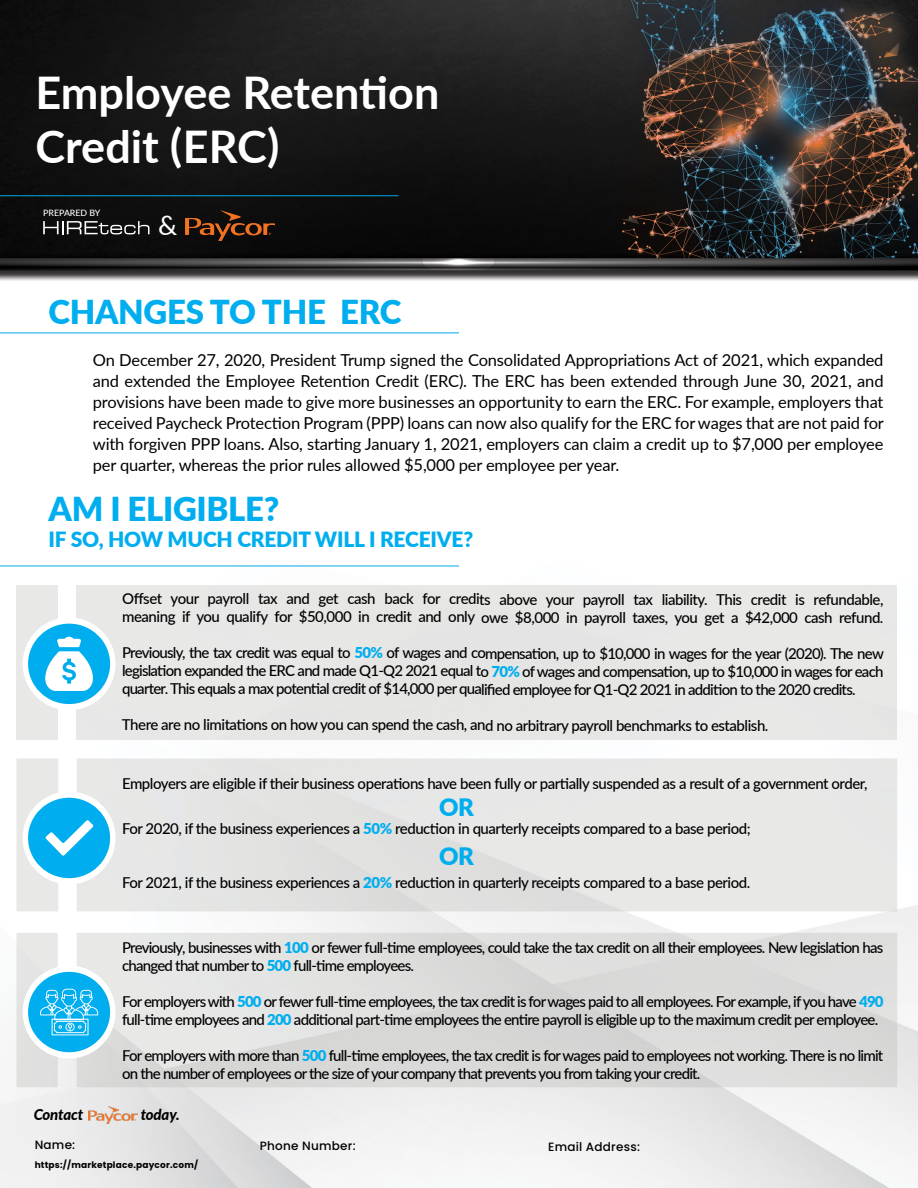
<style>
.page{position:relative;width:918px;height:1188px;background:#fff}
.page>*{position:absolute;margin:0;border:0;box-sizing:border-box;transform-origin:0 0}
.t1{font:700 45px/54px "Lato";color:#fff}
.t2{font:900 33px "Lato";letter-spacing:-.01em;color:#00aeef}
.t3{font:27px "Lato";color:#fff}
.t4{font:900 24px/49.7px "Lato";color:#00aeef}
.t5{font:900 21px "Lato";letter-spacing:-.01em;color:#00aeef}
.t6{font:16.5px/21px "Lato";letter-spacing:-.01em;color:#000;text-align:justify}
.t7{font:500 15px/18px "Lato";letter-spacing:-.05em;color:#000}
.t8{font:500 15px "Lato";letter-spacing:-.03em;color:#000}
.t9{font:italic 800 15px "Lato";letter-spacing:-.01em;color:#000}
.t10{font:500 12px "Poppins";letter-spacing:.02em;color:#000}
.t11{font:700 9px "Poppins";letter-spacing:.02em;color:#000}
.t12{font:500 8.85px "Lato";color:#fff}
.s1{font-weight:900;color:#00aeef}
</style>
<div class="page">
<img style="left:0;top:0;width:918px;height:1188px">
<hr style="left:0;top:195px;width:399px;height:1px;background:#00aae7">
<hr style="left:0;top:333px;width:459px;height:1px;background:#00aae7">
<hr style="left:0;top:566px;width:459px;height:1px;background:#00aae7">
<div style="left:77px;top:585px;width:820px;height:155px;background:#e7e7e7"></div>
<div style="left:16px;top:585px;width:42px;height:155px;background:#e8e8e7"></div>
<svg style="left:93px;top:758px;width:804px;height:153px;background:#e5e5e4"></svg>
<svg style="left:98px;top:933px;width:799px;height:154px;background:#dcdcdb"></svg>
<div style="left:23px;top:617px;width:93px;height:93px;background:#fff;border-radius:50%"></div>
<div style="left:28px;top:624px;width:82px;height:80px;background:#00aeef;border-radius:50%"></div>
<svg style="left:45px;top:636px;width:48px;height:55px"></svg>
<div style="left:23px;top:792px;width:93px;height:92px;background:#fff;border-radius:50%"></div>
<div style="left:28px;top:798px;width:82px;height:80px;background:#00aeef;border-radius:50%"></div>
<svg style="left:16px;top:758px;width:77px;height:153px"></svg>
<div style="left:23px;top:966px;width:93px;height:92px;background:#fff;border-radius:50%"></div>
<div style="left:28px;top:972px;width:82px;height:80px;background:#00aeef;border-radius:50%"></div>
<svg style="left:16px;top:933px;width:82px;height:154px"></svg>
<svg style="left:43px;top:221px;width:107px;height:13px"></svg>
<img style="left:186px;top:210px;width:88px;height:31px">
<img style="left:88px;top:1106px;width:49px;height:17px">
<h1 class="t1" style="left:35px;top:63px;width:405px">Employee Retention<br>Credit (ERC)</h1>
<p class="t12" style="left:43px;top:206px;width:59px">PREPARED BY</p>
<h3 class="t3" style="left:158px;top:206px;width:21px">&amp;</h3>
<h2 class="t2" style="left:49px;top:287px;width:354px">CHANGES TO THE ERC</h2>
<p class="t6" style="left:93px;top:349px;width:793px">On December 27, 2020, President Trump signed the Consolidated Appropriations Act of 2021, which expanded and extended the Employee Retention Credit (ERC). The ERC has been extended through June 30, 2021, and provisions have been made to give more businesses an opportunity to earn the ERC. For example, employers that received Paycheck Protection Program (PPP) loans can now also qualify for the ERC for wages that are not paid for with forgiven PPP loans. Also, starting January 1, 2021, employers can claim a credit up to $7,000 per employee per quarter, whereas the prior rules allowed $5,000 per employee per year.</p>
<h2 class="t2" style="left:49px;top:484px;width:232px">AM I ELIGIBLE?</h2>
<h3 class="t5" style="left:49px;top:523px;width:426px">IF SO, HOW MUCH CREDIT WILL I RECEIVE?</h3>
<p class="t7" style="left:122px;top:590px;width:763px">Offset your payroll tax and get cash back for credits above your payroll tax liability. This credit is refundable, meaning if you qualify for $50,000 in credit and only owe $8,000 in payroll taxes, you get a $42,000 cash refund.</p>
<p class="t7" style="left:122px;top:643px;width:763px;text-align:justify">Previously, the tax credit was equal to <span class="s1">50%</span> of wages and compensation, up to $10,000 in wages for the year (2020). The new legislation expanded the ERC and made Q1-Q2 2021 equal to <span class="s1">70%</span> of wages and compensation, up to $10,000 in wages for each quarter. This equals a max potential credit of $14,000 per qualified employee for Q1-Q2 2021 in addition to the 2020 credits.</p>
<p class="t7" style="left:122px;top:715px;width:648px">There are no limitations on how you can spend the cash, and no arbitrary payroll benchmarks to establish.</p>
<p class="t8" style="left:122px;top:772px;width:747px">Employers are eligible if their business operations have been fully or partially suspended as a result of a government order,</p>
<p class="t8" style="left:122px;top:817px;width:630px">For 2020, if the business experiences a <span class="s1">50%</span> reduction in quarterly receipts compared to a base period;</p>
<h3 class="t4" style="left:439px;top:781px;width:36px">OR<br>OR</h3>
<p class="t8" style="left:122px;top:871px;width:630px">For 2021, if the business experiences a <span class="s1">20%</span> reduction in quarterly receipts compared to a base period.</p>
<p class="t7" style="left:122px;top:938px;width:763px">Previously, businesses with <span class="s1">100</span> or fewer full-time employees, could take the tax credit on all their employees. New legislation has changed that number to <span class="s1">500</span> full-time employees.</p>
<p class="t7" style="left:122px;top:992px;width:763px">For employers with <span class="s1">500</span> or fewer full-time employees, the tax credit is for wages paid to all employees. For example, if you have <span class="s1">490 </span>full-time employees and <span class="s1">200</span> additional part-time employees the entire payroll is eligible up to the maximum credit per employee.</p>
<p class="t7" style="left:122px;top:1046px;width:763px">For employers with more than <span class="s1">500</span> full-time employees, the tax credit is for wages paid to employees not working. There is no limit on the number of employees or the size of your company that prevents you from taking your credit.</p>
<p class="t9" style="left:34px;top:1104px;width:51px">Contact</p>
<p class="t9" style="left:141px;top:1104px;width:40px">today.</p>
<p class="t10" style="left:35px;top:1138px;width:42px">Name:</p>
<p class="t10" style="left:260px;top:1139px;width:97px">Phone Number:</p>
<p class="t10" style="left:548px;top:1140px;width:93px">Email Address:</p>
<p class="t11" style="left:35px;top:1160px;width:165px">https://marketplace.paycor.com/</p>
</div>
